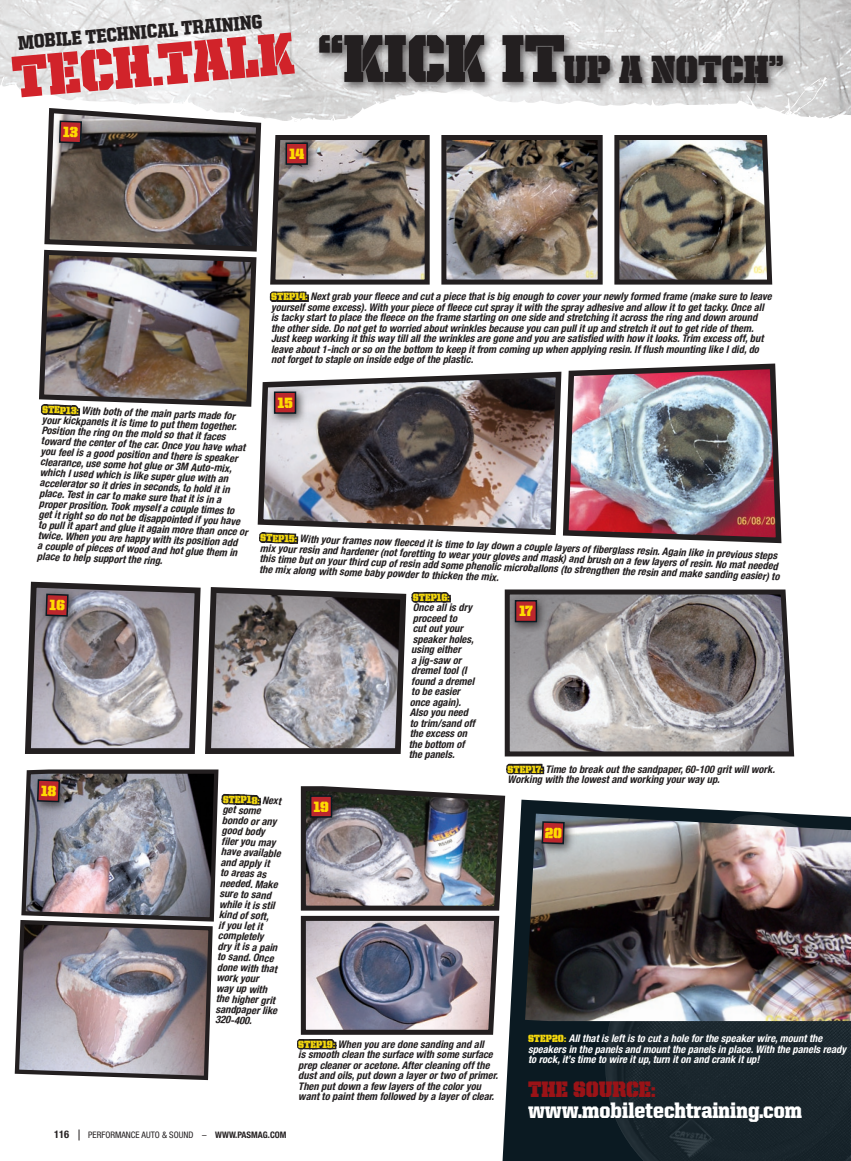
<style>
.page{position:relative;width:851px;height:1161px;background:#fff}
.page>*{position:absolute;margin:0;border:0;box-sizing:border-box;transform-origin:0 0}
.t1{font:59.7px "United Serif Semi Cond Stencil";color:#d1232a}
.t2{font:39.6px "United Serif Semi Cond Stencil";color:#231f20}
.t3{font:900 22.5px "United Serif Semi Cond";color:#fff}
.t4{font:22.5px "United Serif Semi Cond Stencil";color:#9a1317}
.t5{font:900 19.95px "United Serif Semi Cond";color:#231f20}
.t6{font:15px "United Serif Semi Cond Stencil";letter-spacing:-.015em;color:#ffdb01}
.t7{font:italic 700 condensed 10.5px/10.5px "Helvetica Neue LT Std";color:#231f20}
.t8{font:italic 700 condensed 10.5px/10.5px "Helvetica Neue LT Std";color:#fff}
.t9{font:10.5px "United Serif Semi Cond Stencil";color:#f4d80d}
.t10{font:700 condensed 10.5px "Helvetica Neue LT Std";color:#231f20}
.t11{font:condensed 9px "Helvetica Neue LT Std";color:#231f20}
.s1{font-size:67.8px}
.s2{font-family:"United Serif Semi Cond Stencil";font-weight:400;font-style:normal;font-stretch:normal;color:#f4d80d}
.s3{font-family:"Helvetica Neue LT Std";font-weight:700;font-style:italic;font-stretch:condensed;color:#231f20}
.s4{font-weight:700}
</style>
<div class="page">
<img style="left:0;top:0;width:850px;height:64px">
<svg style="left:0;top:64px;width:850px;height:123px"></svg>
<div style="left:312px;top:28px;width:483px;height:68px;background:#231f20;opacity:.75"></div>
<svg style="left:502px;top:800px;width:293px;height:361px;fill:#0b1a22"></svg>
<img style="left:602px;top:1021px;width:248px;height:140px">
<img style="left:525px;top:814px;width:325px;height:207px">
<img style="left:447px;top:141px;width:149px;height:138px">
<div style="left:441px;top:135px;width:161px;height:150px;border:5px solid #231f20"></div>
<img style="left:612px;top:132px;width:162px;height:153px">
<img style="left:257px;top:371px;width:303px;height:167px">
<img style="left:560px;top:363px;width:222px;height:181px">
<svg style="left:257px;top:531px;width:41px;height:13px"></svg>
<svg style="left:504px;top:589px;width:291px;height:168px;background:#938e8f"></svg>
<svg style="left:506px;top:763px;width:38px;height:12px"></svg>
<img style="left:297px;top:786px;width:211px;height:266px">
<div style="left:267px;top:384px;width:42px;height:43px;background:#231f20;opacity:.75"></div>
<div style="left:507px;top:593px;width:43px;height:42px;background:#231f20;opacity:.75"></div>
<div style="left:515px;top:601px;width:21px;height:21px;background:#bc272d"></div>
<div style="left:514px;top:600px;width:23px;height:22px;border:1px solid #0b1a22"></div>
<div style="left:303px;top:788px;width:42px;height:43px;background:#231f20;opacity:.75"></div>
<div style="left:310px;top:796px;width:21px;height:21px;background:#bc272d"></div>
<div style="left:310px;top:795px;width:22px;height:23px;border:1px solid #0b1a22"></div>
<div style="left:535px;top:814px;width:42px;height:42px;background:#231f20;opacity:.75"></div>
<img style="left:36px;top:105px;width:396px;height:313px">
<svg style="left:24px;top:581px;width:427px;height:173px"></svg>
<img style="left:14px;top:769px;width:247px;height:312px">
<svg style="left:541px;top:820px;width:24px;height:25px"></svg>
<h3 class="t5" style="left:17px;top:32px;width:247px;rotate:-5deg">mobile technical training</h3>
<h1 class="t1" style="left:10px;top:47px;width:284px;rotate:-5deg">TECH.TALK</h1>
<h2 class="t2" style="left:318px;top:49px;width:467px"><span class="s1">“KICK IT</span>UP A NOTCH”</h2>
<h3 class="t6" style="left:289px;top:146px;width:16px">14</h3>
<p class="t7" style="left:271px;top:292px;width:502px"><span class="s2">STEP14:</span> Next grab your fleece and cut a piece that is big enough to cover your newly formed frame (make sure to leave yourself some excess). With your piece of fleece cut spray it with the spray adhesive and allow it to get tacky. Once all is tacky start to place the fleece on the frame starting on one side and stretching it across the ring and down around the other side. Do not get to worried about wrinkles because you can pull it up and stretch it out to get ride of them.<br>Just keep working it this way till all the wrinkles are gone and you are satisfied with how it looks. Trim excess off, but leave about 1-inch or so on the bottom to keep it from coming up when applying resin. If flush mounting like I did, do not forget to staple on inside edge of the plastic.</p>
<h3 class="t6" style="left:278px;top:395px;width:16px">15</h3>
<p class="t7" style="left:42px;top:404px;width:211px;rotate:2deg"><span class="s2">STEP13:</span> With both of the main parts made for your kickpanels it is time to put them together.<br>Position the ring on the mold so that it faces toward the center of the car. Once you have what you feel is a good position and there is speaker clearance, use some hot glue or 3M Auto-mix, which I used which is like super glue with an accelerator so it dries in seconds, to hold it in place. Test in car to make sure that it is in a proper prosition. Took myself a couple times to get it right so do not be disappointed if you have to pull it apart and glue it again more than once or twice. When you are happy with its position add<br>a couple of pieces of wood and hot glue them in place to help support the ring.</p>
<p class="t7" style="left:260px;top:532px;width:521px;rotate:2deg"><span class="s2">STEP15:</span> With your frames now fleeced it is time to lay down a couple layers of fiberglass resin. Again like in previous steps mix your resin and hardener (not foretting to wear your gloves and mask) and brush on a few layers of resin. No mat needed this time but on your third cup of resin add some phenolic microballons (to strengthen the resin and make sanding easier) to the mix along with some baby powder to thicken the mix.</p>
<p class="t9" style="left:413px;top:592px;width:38px">STEP16:</p>
<p class="t7" style="left:413px;top:603px;width:61px">Once all is dry</p>
<p class="t7" style="left:413px;top:613px;width:46px">proceed to</p>
<p class="t7" style="left:413px;top:624px;width:52px">cut out your</p>
<p class="t7" style="left:413px;top:634px;width:62px">speaker holes,</p>
<p class="t7" style="left:411px;top:645px;width:51px">using either</p>
<p class="t7" style="left:411px;top:655px;width:52px">a jig-saw or</p>
<p class="t7" style="left:411px;top:666px;width:57px">dremel tool (I</p>
<p class="t7" style="left:411px;top:676px;width:64px">found a dremel</p>
<p class="t7" style="left:411px;top:687px;width:50px">to be easier</p>
<p class="t7" style="left:410px;top:697px;width:53px">once again).</p>
<p class="t7" style="left:410px;top:708px;width:60px">Also you need</p>
<p class="t7" style="left:410px;top:718px;width:67px">to trim/sand off</p>
<p class="t7" style="left:410px;top:729px;width:59px">the excess on</p>
<p class="t7" style="left:408px;top:739px;width:57px">the bottom of</p>
<p class="t7" style="left:408px;top:750px;width:47px">the panels.</p>
<p class="t7" style="left:507px;top:764px;width:269px"><span class="s2">STEP17:</span> Time to break out the sandpaper, 60-100 grit will work.<br>Working with the lowest and working your way up.</p>
<p class="t9" style="left:223px;top:794px;width:60px;rotate:2deg">STEP18: <span class="s3">Next</span></p>
<p class="t7" style="left:223px;top:804px;width:63px;rotate:2deg">get some bondo or any good body filer you may have available and apply it<br>to areas as needed. Make sure to sand while it is stil kind of soft,<br>if you let it completely dry it is a pain to sand. Once done with that work your way up with the higher grit sandpaper like<br>320-400.</p>
<p class="t7" style="left:298px;top:1039px;width:201px"><span class="s2">STEP19:</span> When you are done sanding and all<br>is smooth clean the surface with some surface prep cleaner or acetone. After cleaning off the dust and oils, put down a layer or two of primer.<br>Then put down a few layers of the color you want to paint them followed by a layer of clear.</p>
<h3 class="t6" style="left:519px;top:603px;width:15px">17</h3>
<h3 class="t6" style="left:314px;top:799px;width:17px">19</h3>
<p class="t8" style="left:528px;top:1034px;width:319px"><span class="s2">STEP20:</span> All that is left is to cut a hole for the speaker wire, mount the speakers in the panels and mount the panels in place. With the panels ready to rock, it’s time to wire it up, turn it on and crank it up!</p>
<h3 class="t4" style="left:528px;top:1078px;width:15px">THE</h3>
<h3 class="t4" style="left:573px;top:1078px;width:84px">SOURCE:</h3>
<h3 class="t3" style="left:528px;top:1098px;width:275px">www.mobiletechtraining.com</h3>
<p class="t10" style="left:54px;top:1128px;width:17px">116</p>
<p class="t11" style="left:88px;top:1129px;width:200px">PERFORMANCE AUTO &amp; SOUND – <span class="s4">WWW.PASMAG.COM</span></p>
</div>
